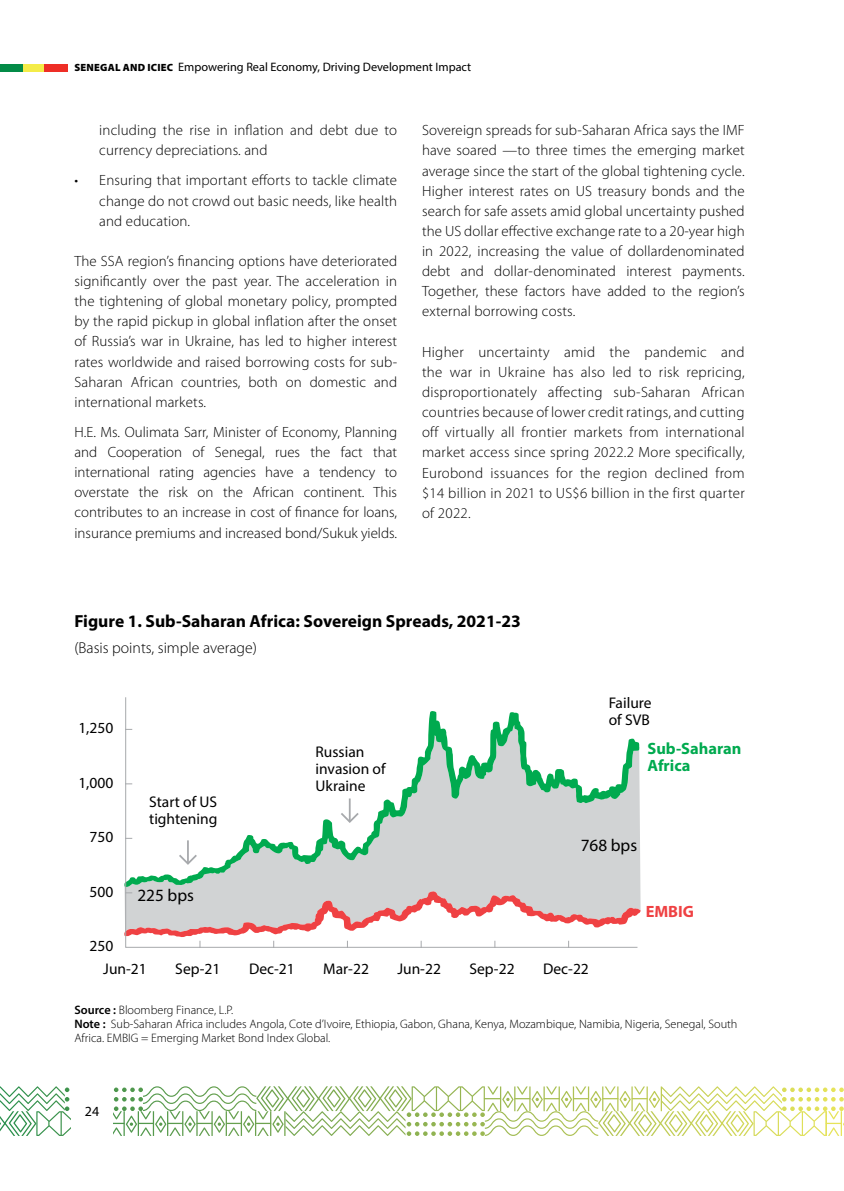
<style>
.page{position:relative;width:844px;height:1191px;background:#fff}
.page>*{position:absolute;margin:0;border:0;box-sizing:border-box;transform-origin:0 0}
.t1{font:700 17.5px "Myriad Pro";color:#000}
.t2{font:17.15px "Myriad Pro";color:#000}
.t3{font:700 16.45px/17.2px "Myriad Pro";color:#00aa4f}
.t4{font:700 16.45px "Myriad Pro";color:#ef4143}
.t5{font:300 15.75px "Myriad Pro";color:#000}
.t6{font:15.4px/17.2px "Myriad Pro";color:#000}
.t7{font:300 14.88px/20.1px "Myriad Pro";letter-spacing:.01em;color:#000;text-align:justify}
.t8{font:14px "Myriad Pro";color:#000}
.t9{font:300 12.25px/14px "Myriad Pro";color:#000}
.t10{font:12.25px "Myriad Pro";color:#000}
.s1{font-weight:900;font-size:10.5px}
.s2{font-weight:600}
</style>
<div class="page">
<svg style="left:0;top:1086px;width:843px;height:50px"></svg>
<div style="left:71px;top:1067px;width:42px;height:87px;background:#fff"></div>
<div style="left:23px;top:64px;width:22px;height:7px;background:#f4ec48"></div>
<div style="left:0;top:64px;width:23px;height:7px;background:#038b47"></div>
<div style="left:45px;top:64px;width:23px;height:7px;background:#ee2e26"></div>
<svg style="left:125px;top:697px;width:513px;height:194px"></svg>
<svg style="left:124px;top:891px;width:516px;height:57px"></svg>
<hr style="left:187px;top:840px;width:2px;height:23px;background:#a7a9ac">
<svg style="left:177px;top:852px;width:22px;height:14px"></svg>
<svg style="left:339px;top:798px;width:21px;height:26px"></svg>
<p class="t10" style="left:74px;top:59px;width:398px"><span class="s1">SENEGAL AN D ICIEC</span> Empowering Real Economy, Driving Development Impact</p>
<p class="t7" style="left:99px;top:120px;width:299px">including the rise in inflation and debt due to currency depreciations. and</p>
<p class="t7" style="left:99px;top:171px;width:299px;text-indent:-25px">• Ensuring that important efforts to tackle climate change do not crowd out basic needs, like health and education.</p>
<p class="t7" style="left:74px;top:251px;width:324px">The SSA region’s financing options have deteriorated significantly over the past year. The acceleration in the tightening of global monetary policy, prompted by the rapid pickup in global inflation after the onset of Russia’s war in Ukraine, has led to higher interest rates worldwide and raised borrowing costs for sub-Saharan African countries, both on domestic and international markets.</p>
<p class="t7" style="left:74px;top:422px;width:324px">H.E. Ms. Oulimata Sarr, Minister of Economy, Planning and Cooperation of Senegal, rues the fact that international rating agencies have a tendency to overstate the risk on the African continent. This contributes to an increase in cost of finance for loans, insurance premiums and increased bond/Sukuk yields.</p>
<p class="t7" style="left:422px;top:120px;width:324px">Sovereign spreads for sub-Saharan Africa says the IMF have soared —to three times the emerging market average since the start of the global tightening cycle.<br>Higher interest rates on US treasury bonds and the search for safe assets amid global uncertainty pushed the US dollar effective exchange rate to a 20-year high in 2022, increasing the value of dollardenominated debt and dollar-denominated interest payments.<br>Together, these factors have added to the region’s external borrowing costs.</p>
<p class="t7" style="left:422px;top:342px;width:324px">Higher uncertainty amid the pandemic and the war in Ukraine has also led to risk repricing, disproportionately affecting sub-Saharan African countries because of lower credit ratings, and cutting off virtually all frontier markets from international market access since spring 2022.2 More specifically, Eurobond issuances for the region declined from $14 billion in 2021 to US$6 billion in the first quarter of 2022.</p>
<p class="t1" style="left:74px;top:609px;width:448px">Figure 1. Sub-Saharan Africa: Sovereign Spreads, 2021-23</p>
<p class="t5" style="left:74px;top:639px;width:184px">(Basis points, simple average)</p>
<p class="t6" style="left:78px;top:719px;width:36px">1,250</p>
<p class="t6" style="left:78px;top:773px;width:36px">1,000</p>
<p class="t6" style="left:89px;top:828px;width:25px">750</p>
<p class="t6" style="left:89px;top:882px;width:25px">500</p>
<p class="t6" style="left:89px;top:937px;width:25px">250</p>
<p class="t6" style="left:149px;top:793px;width:70px">Start of US tightening</p>
<p class="t2" style="left:137px;top:884px;width:58px">225 bps</p>
<p class="t6" style="left:315px;top:742px;width:71px">Russian invasion of<br>Ukraine</p>
<p class="t6" style="left:608px;top:694px;width:44px">Failure of SVB</p>
<p class="t3" style="left:647px;top:739px;width:95px">Sub-Saharan<br>Africa</p>
<p class="t2" style="left:580px;top:835px;width:58px">768 bps</p>
<p class="t4" style="left:645px;top:900px;width:50px">EMBIG</p>
<p class="t6" style="left:103px;top:960px;width:45px">Jun-21</p>
<p class="t6" style="left:175px;top:960px;width:47px">Sep-21</p>
<p class="t6" style="left:249px;top:960px;width:47px">Dec-21</p>
<p class="t6" style="left:323px;top:960px;width:47px">Mar-22</p>
<p class="t6" style="left:397px;top:960px;width:45px">Jun-22</p>
<p class="t6" style="left:469px;top:960px;width:47px">Sep-22</p>
<p class="t6" style="left:543px;top:960px;width:47px">Dec-22</p>
<p class="t9" style="left:74px;top:1003px;width:664px"><span class="s2">Source :</span> Bloomberg Finance, L.P.<br><span class="s2">Note :</span> Sub-Saharan Africa includes Angola, Cote d’Ivoire, Ethiopia, Gabon, Ghana, Kenya, Mozambique, Namibia, Nigeria, Senegal, South<br>Africa. EMBIG = Emerging Market Bond Index Global.</p>
<p class="t8" style="left:85px;top:1103px;width:16px">24</p>
</div>
